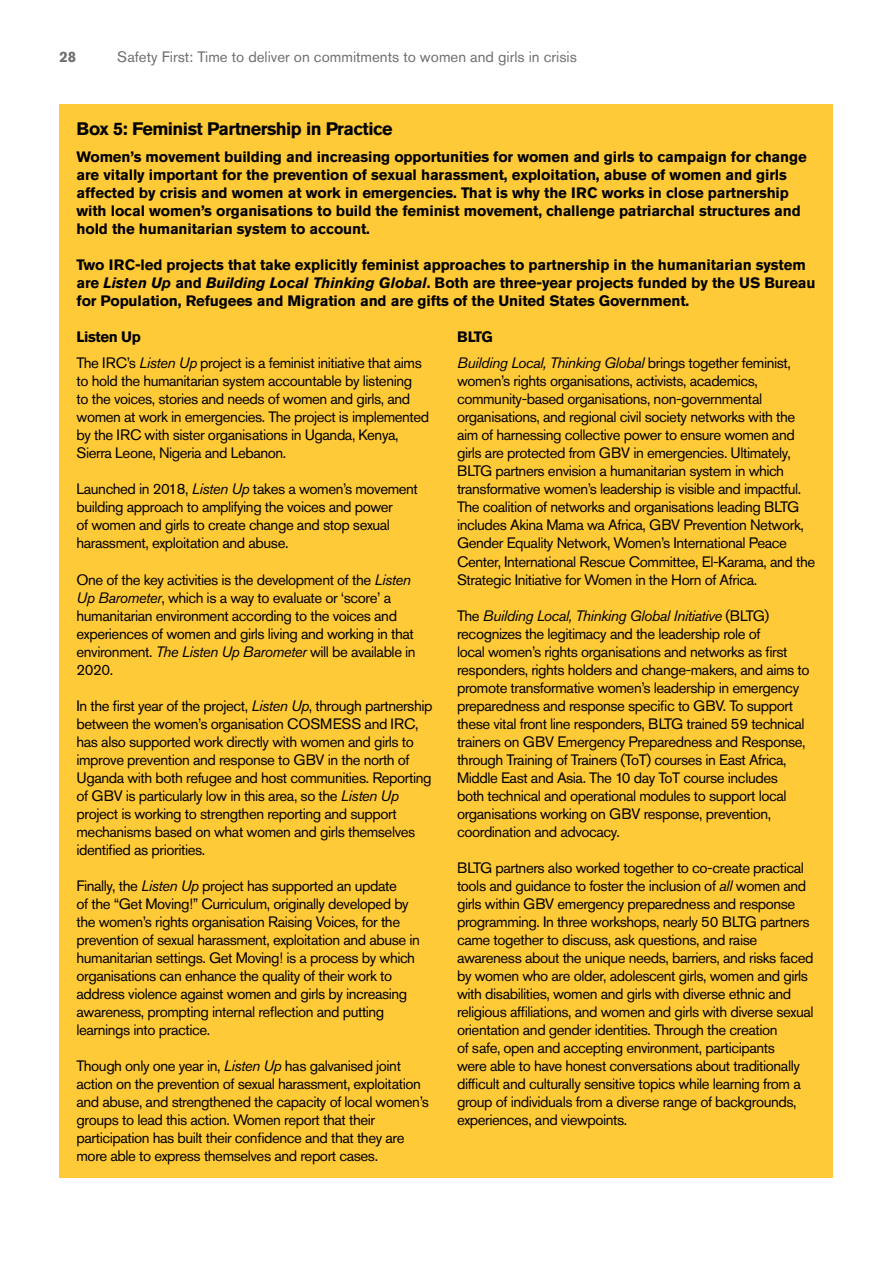
<style>
.page{position:relative;width:893px;height:1263px;background:#fff}
.page>*{position:absolute;margin:0;border:0;box-sizing:border-box;transform-origin:0 0}
.t1{font:700 18px "Akzidenz Grotesk Std";letter-spacing:-.03em;color:#000}
.t2{font:15px/18px "Akzidenz Grotesk Std";letter-spacing:-.03em;color:#000}
.t3{font:700 15px/18px "Akzidenz Grotesk Std";letter-spacing:-.01em;color:#000}
.t4{font:15px "Akzidenz Grotesk Std";color:#6d6e71}
.t5{font:italic 15px/26.5px "Akzidenz Grotesk Std";letter-spacing:-.03em;color:#000}
.t6{font:700 15px "Akzidenz Grotesk Std";color:#6d6e71}
.s1{font-style:italic}
.s2{font-weight:700}
.s3{font-weight:700;font-style:normal}
.s4{font-style:normal}
</style>
<div class="page">
<div style="left:60px;top:105px;width:773px;height:1073px;background:#ffca38"></div>
<p class="t6" style="left:60px;top:48px;width:18px">28</p>
<p class="t4" style="left:117px;top:48px;width:461px">Safety First: Time to deliver on commitments to women and girls in crisis</p>
<p class="t1" style="left:77px;top:119px;width:318px">Box 5: Feminist Partnership in Practice</p>
<p class="t3" style="left:77px;top:148px;width:732px">Women’s movement building and increasing opportunities for women and girls to campaign for change are vitally important for the prevention of sexual harassment, exploitation, abuse of women and girls affected by crisis and women at work in emergencies. That is why the IRC works in close partnership with local women’s organisations to build the feminist movement, challenge patriarchal structures and hold the humanitarian system to account.</p>
<p class="t3" style="left:77px;top:256px;width:741px">Two IRC-led projects that take explicitly feminist approaches to partnership in the humanitarian system are <span class="s1">Listen Up</span> and <span class="s1">Building Local Thinking Global</span>. Both are three-year projects funded by the US Bureau for Population, Refugees and Migration and are gifts of the United States Government.</p>
<p class="t2" style="left:77px;top:323px;width:347px;line-height:26.5px"><span class="s2">Listen Up<br></span>The IRC’s <span class="s1">Listen Up</span> project is a feminist initiative that aims</p>
<p class="t2" style="left:77px;top:372px;width:354px">to hold the humanitarian system accountable by listening<br>to the voices, stories and needs of women and girls, and women at work in emergencies. The project is implemented by the IRC with sister organisations in Uganda, Kenya, Sierra Leone, Nigeria and Lebanon.</p>
<p class="t2" style="left:77px;top:480px;width:343px">Launched in 2018, <span class="s1">Listen Up</span> takes a women’s movement building approach to amplifying the voices and power<br>of women and girls to create change and stop sexual harassment, exploitation and abuse.</p>
<p class="t2" style="left:77px;top:570px;width:341px">One of the key activities is the development of the <span class="s1">Listen Up Barometer</span>, which is a way to evaluate or ‘score’ a humanitarian environment according to the voices and experiences of women and girls living and working in that environment. <span class="s1">The Listen Up Barometer</span> will be available in 2020.</p>
<p class="t2" style="left:77px;top:696px;width:357px">In the first year of the project, <span class="s1">Listen Up</span>, through partnership between the women’s organisation COSMESS and IRC, has also supported work directly with women and girls to improve prevention and response to GBV in the north of Uganda with both refugee and host communities. Reporting of GBV is particularly low in this area, so the <span class="s1">Listen Up </span>project is working to strengthen reporting and support mechanisms based on what women and girls themselves identified as priorities.</p>
<p class="t2" style="left:77px;top:876px;width:345px">Finally, the <span class="s1">Listen Up</span> project has supported an update<br>of the “Get Moving!” Curriculum, originally developed by the women’s rights organisation Raising Voices, for the prevention of sexual harassment, exploitation and abuse in humanitarian settings. Get Moving! is a process by which organisations can enhance the quality of their work to address violence against women and girls by increasing awareness, prompting internal reflection and putting learnings into practice.</p>
<p class="t2" style="left:77px;top:1056px;width:354px">Though only one year in, <span class="s1">Listen Up</span> has galvanised joint action on the prevention of sexual harassment, exploitation and abuse, and strengthened the capacity of local women’s groups to lead this action. Women report that their participation has built their confidence and that they are more able to express themselves and report cases.</p>
<p class="t5" style="left:457px;top:323px;width:335px"><span class="s3">BLTG<br></span>Building Local, Thinking Global <span class="s4">brings together feminist,</span></p>
<p class="t2" style="left:457px;top:372px;width:360px">women’s rights organisations, activists, academics, community-based organisations, non-governmental organisations, and regional civil society networks with the aim of harnessing collective power to ensure women and girls are protected from GBV in emergencies. Ultimately, BLTG partners envision a humanitarian system in which transformative women’s leadership is visible and impactful.<br>The coalition of networks and organisations leading BLTG includes Akina Mama wa Africa, GBV Prevention Network, Gender Equality Network, Women’s International Peace Center, International Rescue Committee, El-Karama, and the Strategic Initiative for Women in the Horn of Africa.</p>
<p class="t2" style="left:457px;top:606px;width:354px">The <span class="s1">Building Local, Thinking Global Initiative</span> (BLTG) recognizes the legitimacy and the leadership role of<br>local women’s rights organisations and networks as first responders, rights holders and change-makers, and aims to promote transformative women’s leadership in emergency preparedness and response specific to GBV. To support these vital front line responders, BLTG trained 59 technical trainers on GBV Emergency Preparedness and Response, through Training of Trainers (ToT) courses in East Africa, Middle East and Asia. The 10 day ToT course includes<br>both technical and operational modules to support local organisations working on GBV response, prevention, coordination and advocacy.</p>
<p class="t2" style="left:457px;top:858px;width:358px">BLTG partners also worked together to co-create practical tools and guidance to foster the inclusion of <span class="s1">all</span> women and girls within GBV emergency preparedness and response programming. In three workshops, nearly 50 BLTG partners came together to discuss, ask questions, and raise awareness about the unique needs, barriers, and risks faced by women who are older, adolescent girls, women and girls with disabilities, women and girls with diverse ethnic and religious affiliations, and women and girls with diverse sexual orientation and gender identities. Through the creation<br>of safe, open and accepting environment, participants<br>were able to have honest conversations about traditionally difficult and culturally sensitive topics while learning from a group of individuals from a diverse range of backgrounds, experiences, and viewpoints.</p>
</div>
